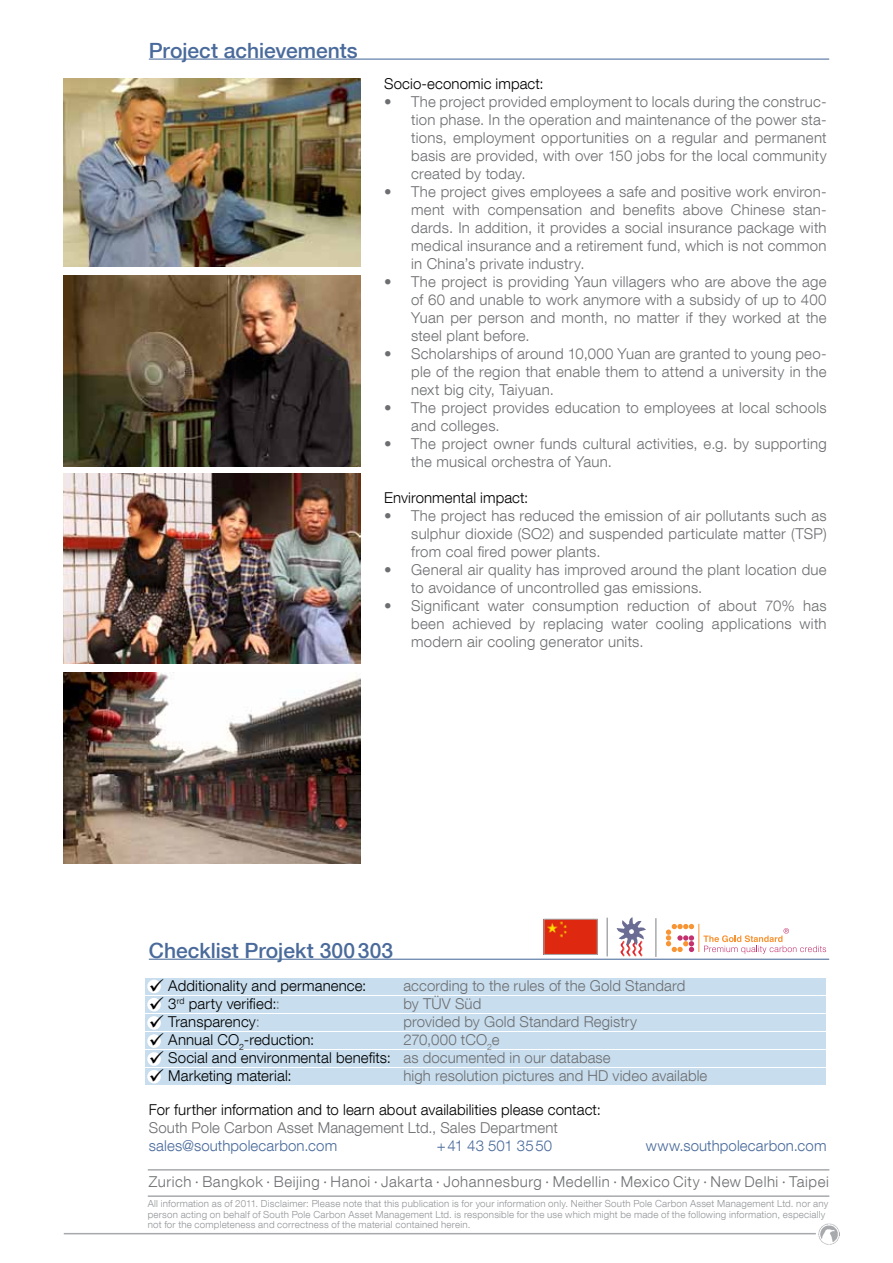
<style>
.page{position:relative;width:893px;height:1263px;background:#fff}
.page>*{position:absolute;margin:0;border:0;box-sizing:border-box;transform-origin:0 0}
.t1{font:500 21px "Helvetica Neue LT Com";color:#496a9b}
.t2{font:300 15px/18px "Helvetica Neue LT Com";letter-spacing:.015em;color:#6d6e71;text-align:justify}
.t3{font:300 15px "Helvetica Neue LT Com";letter-spacing:.01em;color:#000}
.t4{font:300 15px "Helvetica Neue LT Com";letter-spacing:.04em;color:#6d6e71}
.t5{font:300 15px "Helvetica Neue LT Com";letter-spacing:.01em;color:#496a9b}
.t6{font:300 9.75px/10.5px "Helvetica Neue LT Com";letter-spacing:.025em;color:#939598}
.s1{color:#6d6e71}
</style>
<div class="page">
<hr style="left:64px;top:1233px;width:752px;height:1px;background:#a7a9ac">
<img style="left:819px;top:1223px;width:21px;height:21px">
<hr style="left:148px;top:1169px;width:681px;height:1px;background:#a7a9ac">
<hr style="left:148px;top:1195px;width:681px;height:2px;background:#a7a9ac">
<hr style="left:149px;top:59px;width:680px;height:1px;background:#496a9b">
<hr style="left:149px;top:959px;width:680px;height:1px;background:#496a9b">
<img style="left:546px;top:921px;width:50px;height:32px">
<div style="left:544px;top:919px;width:54px;height:36px;border:1px solid #a7a9ac"></div>
<hr style="left:606px;top:918px;width:2px;height:38px;background:#a7a9ac">
<hr style="left:655px;top:918px;width:2px;height:39px;background:#a7a9ac">
<div style="left:146px;top:1033px;width:680px;height:16px;background:#c8deee"></div>
<div style="left:146px;top:996px;width:680px;height:17px;background:#c8deee"></div>
<div style="left:146px;top:979px;width:680px;height:16px;background:#c8deee"></div>
<div style="left:146px;top:1015px;width:680px;height:16px;background:#c8deee"></div>
<div style="left:146px;top:1068px;width:680px;height:17px;background:#c8deee"></div>
<div style="left:146px;top:1051px;width:680px;height:16px;background:#c8deee"></div>
<div style="left:147px;top:1052px;width:14px;height:14px;background:#fff;border-radius:50%"></div>
<div style="left:147px;top:1034px;width:14px;height:14px;background:#fff;border-radius:50%"></div>
<div style="left:147px;top:998px;width:14px;height:13px;background:#fff;border-radius:50%"></div>
<div style="left:147px;top:1070px;width:14px;height:13px;background:#fff;border-radius:50%"></div>
<div style="left:147px;top:1016px;width:14px;height:14px;background:#fff;border-radius:50%"></div>
<div style="left:147px;top:980px;width:14px;height:13px;background:#fff;border-radius:50%"></div>
<img style="left:64px;top:673px;width:297px;height:190px">
<img style="left:64px;top:79px;width:297px;height:188px">
<img style="left:64px;top:275px;width:297px;height:191px">
<img style="left:64px;top:473px;width:297px;height:190px">
<svg style="left:666px;top:924px;width:160px;height:30px"></svg>
<svg style="left:617px;top:917px;width:29px;height:40px"></svg>
<h1 class="t1" style="left:149px;top:37px;width:210px">Project achievements</h1>
<p class="t3" style="left:384px;top:75px;width:161px">Socio-economic impact:</p>
<p class="t2" style="left:411px;top:93px;width:417px;text-indent:-27px">• The project provided employment to locals during the construc&shy;tion phase. In the operation and maintenance of the power sta&shy;tions, employment opportunities on a regular and permanent basis are provided, with over 150 jobs for the local community created by today.</p>
<p class="t2" style="left:411px;top:183px;width:417px;text-indent:-27px">• The project gives employees a safe and positive work environ&shy;ment with compensation and benefits above Chinese stan&shy;dards. In addition, it provides a social insurance package with medical insurance and a retirement fund, which is not common in China’s private industry.</p>
<p class="t2" style="left:411px;top:273px;width:417px;text-indent:-27px">• The project is providing Yaun villagers who are above the age of 60 and unable to work anymore with a subsidy of up to 400<br>Yuan per person and month, no matter if they worked at the steel plant before.</p>
<p class="t2" style="left:411px;top:345px;width:417px;text-indent:-27px">• Scholarships of around 10,000 Yuan are granted to young peo&shy;ple of the region that enable them to attend a university in the next big city, Taiyuan.</p>
<p class="t2" style="left:411px;top:399px;width:417px;text-indent:-27px">• The project provides education to employees at local schools and colleges.</p>
<p class="t2" style="left:411px;top:435px;width:417px;text-indent:-27px">• The project owner funds cultural activities, e.g. by supporting the musical orchestra of Yaun.</p>
<p class="t3" style="left:384px;top:489px;width:146px">Environmental impact:</p>
<p class="t2" style="left:411px;top:507px;width:417px;text-indent:-27px">• The project has reduced the emission of air pollutants such as sulphur dioxide (SO2) and suspended particulate matter (TSP) from coal fired power plants.</p>
<p class="t2" style="left:411px;top:561px;width:417px;text-indent:-27px">• General air quality has improved around the plant location due to avoidance of uncontrolled gas emissions.</p>
<p class="t2" style="left:411px;top:597px;width:417px;text-indent:-27px">• Significant water consumption reduction of about 70% has been achieved by replacing water cooling applications with modern air cooling generator units.</p>
<h1 class="t1" style="left:149px;top:937px;width:246px">Checklist Projekt 300303</h1>
<p class="t3" style="left:149px;top:976px;width:219px">✓ Additionality and permanence:</p>
<p class="t3" style="left:149px;top:994px;width:133px">✓ 3<sup>rd</sup> party verified:<span class="s1">:</span></p>
<p class="t3" style="left:149px;top:1012px;width:113px">✓ Transparency<span class="s1">:</span></p>
<p class="t3" style="left:149px;top:1030px;width:167px">✓ Annual CO<sub>2</sub>-reduction:</p>
<p class="t3" style="left:149px;top:1048px;width:244px">✓ Social and environmental benefits:</p>
<p class="t3" style="left:149px;top:1066px;width:144px">✓ Marketing material:</p>
<p class="t2" style="left:403px;top:976px;width:305px;text-align:left">according to the rules of the Gold Standard<br>by TÜV Süd<br>provided by Gold Standard Registry<br>270,000 tCO<sub>2</sub>e<br>as documented in our database<br>high resolution pictures and HD video available</p>
<p class="t3" style="left:149px;top:1101px;width:453px">For further information and to learn about availabilities please contact:</p>
<p class="t2" style="left:149px;top:1119px;width:411px">South Pole Carbon Asset Management Ltd., Sales Department</p>
<p class="t4" style="left:149px;top:1173px;width:682px">Zurich ∙ Bangkok ∙ Beijing ∙ Hanoi ∙ Jakarta ∙ Johannesburg ∙ Medellin ∙ Mexico City ∙ New Delhi ∙ Taipei</p>
<p class="t6" style="left:148px;top:1198px;width:682px">All information as of 2011. Disclaimer: Please note that this publication is for your information only. Neither South Pole Carbon Asset Management Ltd. nor any person acting on behalf of South Pole Carbon Asset Management Ltd. is responsible for the use which might be made of the following information, especially not for the completeness and correctness of the material contained herein.</p>
<p class="t5" style="left:149px;top:1137px;width:190px">sales@southpolecarbon.com</p>
<p class="t5" style="left:437px;top:1137px;width:117px">+41 43 501 3550</p>
<p class="t5" style="left:646px;top:1137px;width:182px">www.southpolecarbon.com</p>
</div>
